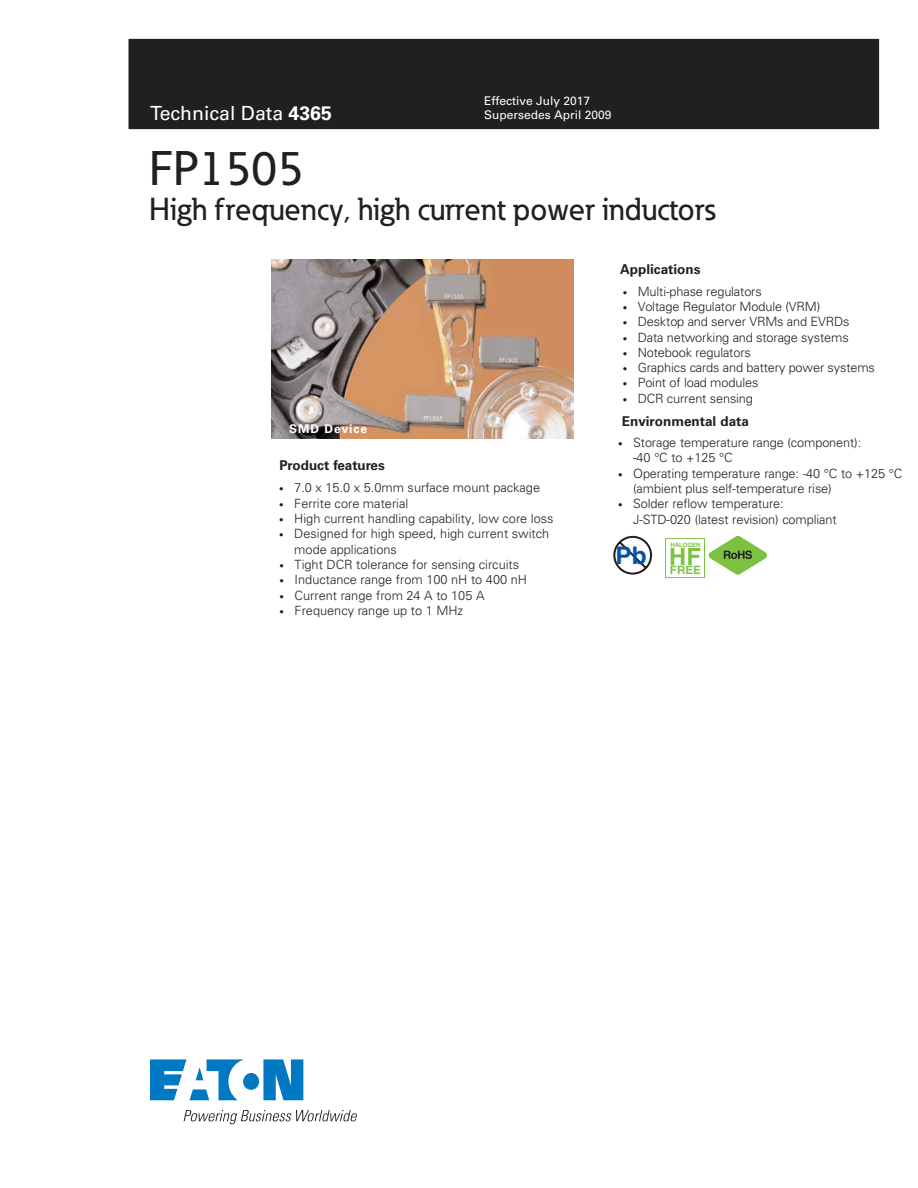
<style>
.page{position:relative;width:918px;height:1188px;background:#fff}
.page>*{position:absolute;margin:0;border:0;box-sizing:border-box;transform-origin:0 0}
.t1{font:500 48px "Eaton";color:#221f1f}
.t2{font:500 31.5px "Eaton";color:#221f1f}
.t3{font:700 24.3px "Helvetica";color:#0054a6}
.t4{font:700 23.7px "Helvetica";color:#7cc141}
.t5{font:19.5px "Univers LT Std";color:#fff}
.t6{font:700 13.5px "Univers LT Std";color:#221f1f}
.t7{font:300 12.75px/15.3px "Univers";letter-spacing:-.01em;color:#221f1f}
.t8{font:12px/14.4px "Univers LT Std";color:#fff}
.t9{font:700 12px "Univers";letter-spacing:.075em;color:#fff}
.t10{font:700 11.55px "Helvetica";color:#7cc141}
.t11{font:700 6px "Helvetica";color:#7cc141}
.s1{font-weight:700}
.s2{font-size:9px}
</style>
<div class="page">
<div style="left:129px;top:39px;width:750px;height:90px;background:#221f1f"></div>
<svg style="left:150px;top:1059px;width:153px;height:41px"></svg>
<svg style="left:184px;top:1110px;width:173px;height:14px"></svg>
<svg style="left:613px;top:536px;width:39px;height:39px"></svg>
<svg style="left:709px;top:536px;width:58px;height:39px"></svg>
<div style="left:665px;top:538px;width:40px;height:40px;border:1px solid #7cc141"></div>
<img style="left:271px;top:260px;width:302px;height:178px">
<h3 class="t5" style="left:150px;top:102px;width:183px">Technical Data <span class="s1">4365</span></h3>
<p class="t8" style="left:484px;top:94px;width:129px">Effective July 2017<br>Supersedes April 2009</p>
<h1 class="t1" style="left:149px;top:138px;width:156px">FP1505</h1>
<h2 class="t2" style="left:149px;top:190px;width:568px">High frequency, high current power inductors</h2>
<p class="t9" style="left:289px;top:422px;width:79px">SMD Device</p>
<p class="t6" style="left:279px;top:460px;width:107px">Product features</p>
<p class="t7" style="left:279px;top:480px;width:262px"><span class="s2">•</span> 7.0 x 15.0 x 5.0mm surface mount package</p>
<p class="t7" style="left:279px;top:495px;width:131px"><span class="s2">•</span> Ferrite core material</p>
<p class="t7" style="left:279px;top:511px;width:276px"><span class="s2">•</span> High current handling capability, low core loss</p>
<p class="t7" style="left:294px;top:526px;width:257px;text-indent:-15px"><span class="s2">•</span> Designed for high speed, high current switch mode applications</p>
<p class="t7" style="left:280px;top:557px;width:241px"><span class="s2">•</span> Tight DCR tolerance for sensing circuits</p>
<p class="t7" style="left:280px;top:572px;width:249px"><span class="s2">•</span> Inductance range from 100 nH to 400 nH</p>
<p class="t7" style="left:280px;top:588px;width:206px"><span class="s2">•</span> Current range from 24 A to 105 A</p>
<p class="t7" style="left:280px;top:603px;width:185px"><span class="s2">•</span> Frequency range up to 1 MHz</p>
<p class="t6" style="left:620px;top:264px;width:82px">Applications</p>
<p class="t7" style="left:623px;top:283px;width:141px"><span class="s2">•</span> Multi-phase regulators</p>
<p class="t7" style="left:623px;top:299px;width:199px"><span class="s2">•</span> Voltage Regulator Module (VRM)</p>
<p class="t7" style="left:623px;top:314px;width:229px"><span class="s2">•</span> Desktop and server VRMs and EVRDs</p>
<p class="t7" style="left:623px;top:329px;width:228px"><span class="s2">•</span> Data networking and storage systems</p>
<p class="t7" style="left:623px;top:345px;width:130px"><span class="s2">•</span> Notebook regulators</p>
<p class="t7" style="left:623px;top:360px;width:254px"><span class="s2">•</span> Graphics cards and battery power systems</p>
<p class="t7" style="left:623px;top:375px;width:137px"><span class="s2">•</span> Point of load modules</p>
<p class="t7" style="left:623px;top:391px;width:132px"><span class="s2">•</span> DCR current sensing</p>
<p class="t6" style="left:622px;top:414px;width:129px">Environmental data</p>
<p class="t7" style="left:633px;top:435px;width:230px;text-indent:-15px"><span class="s2">•</span> Storage temperature range (component): -40 °C to +125 °C</p>
<p class="t7" style="left:633px;top:466px;width:271px;text-indent:-15px"><span class="s2">•</span> Operating temperature range: -40 °C to +125 °C (ambient plus self-temperature rise)</p>
<p class="t7" style="left:633px;top:496px;width:205px;text-indent:-15px"><span class="s2">•</span> Solder reflow temperature:<br>J-STD-020 (latest revision) compliant</p>
<h3 class="t3" style="left:616px;top:541px;width:33px">Pb</h3>
<p class="t11" style="left:670px;top:541px;width:32px">HALOGEN</p>
<h3 class="t4" style="left:669px;top:543px;width:33px">HF</h3>
<p class="t10" style="left:670px;top:563px;width:32px">FREE</p>
</div>
